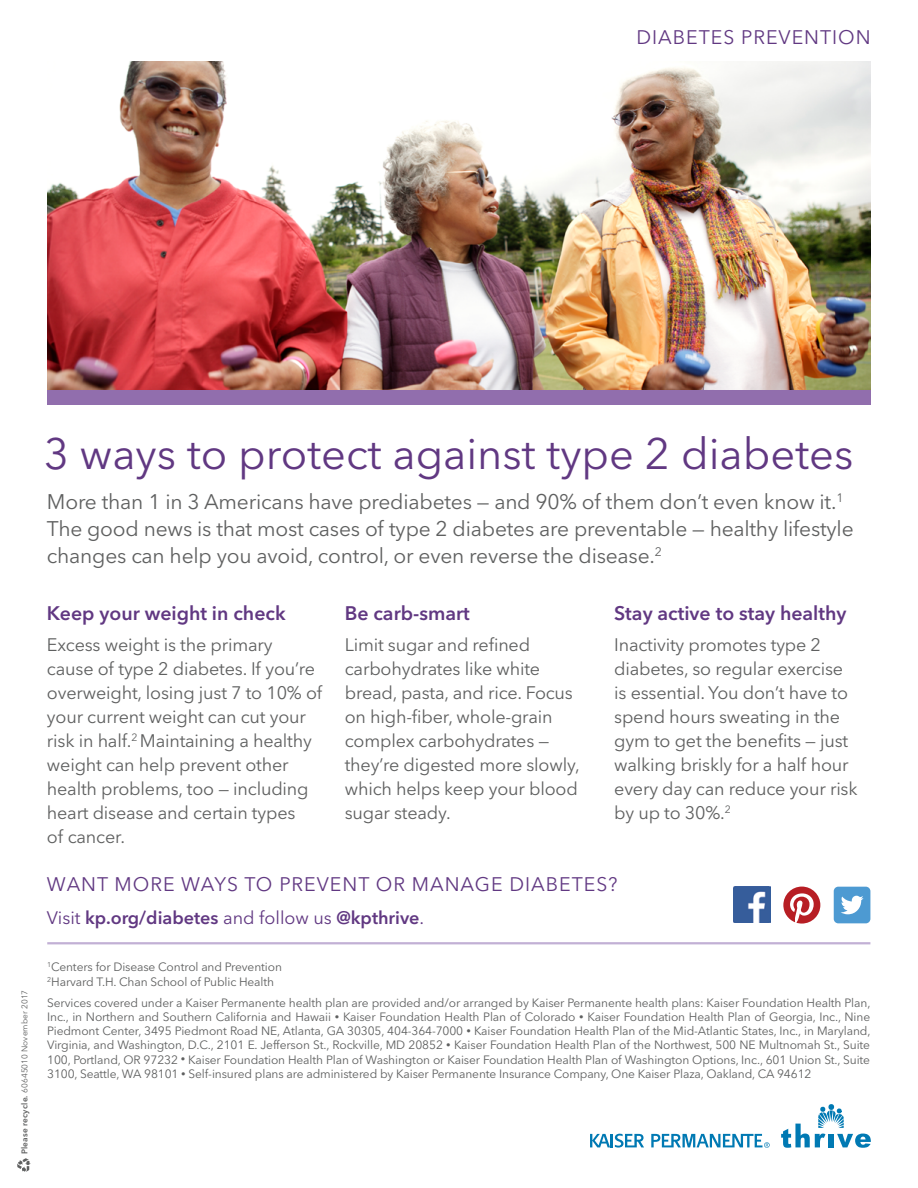
<style>
.page{position:relative;width:918px;height:1188px;background:#fff}
.page>*{position:absolute;margin:0;border:0;box-sizing:border-box;transform-origin:0 0}
.Headline{font:43.5px "Avenir Next LT Pro";color:#613882}
.Intro__paragraph{font:21px/27px "Avenir Next LT Pro";letter-spacing:-.01em;color:#5f6060}
.Subheads{font:600 19.5px "Avenir Next LT Pro";color:#613882}
.CTA_headline{font:19.5px "Avenir Next LT Pro";letter-spacing:.05em;color:#613882}
.Health_topic{font:19.5px "Avenir Next LT Pro";letter-spacing:.05em;color:#613882}
.Body{font:18px/24px "Avenir Next LT Pro";letter-spacing:-.01em;color:#5f6060}
.CTA{font:600 18px "Avenir Next LT Pro";color:#613882}
.Regions{font:12px/14.2px "Avenir Next LT Pro";letter-spacing:-.01em;color:#5f6060;text-align:justify}
.RecycleSlug{font:8.25px "Avenir Next LT Pro";letter-spacing:.02em;color:#5f6060}
.s1{font-weight:600}
.s2{font-weight:400}
.s3{font-size:9px}
</style>
<div class="page">
<img style="left:47px;top:61px;width:824px;height:329px">
<div style="left:47px;top:390px;width:824px;height:15px;background:#916ead"></div>
<img style="left:734px;top:887px;width:36px;height:36px">
<svg style="left:783px;top:887px;width:37px;height:37px"></svg>
<div style="left:834px;top:887px;width:36px;height:36px;background:#4d9ad2;border-radius:5px"></div>
<svg style="left:841px;top:896px;width:23px;height:18px"></svg>
<hr style="left:47px;top:942px;width:823px;height:2px;background:#c2b0d5">
<svg style="left:781px;top:1104px;width:90px;height:44px"></svg>
<svg style="left:590px;top:1134px;width:54px;height:14px"></svg>
<svg style="left:651px;top:1134px;width:119px;height:14px"></svg>
<svg style="left:17px;top:1158px;width:14px;height:14px"></svg>
<p class="Health_topic" style="left:636px;top:26px;width:236px">DIABETES PREVENTION</p>
<p class="RecycleSlug" style="left:20px;top:1154px;width:166px;rotate:-90deg"><span class="s1">Please recycle.</span> 60645010 November 2017</p>
<p class="Headline" style="left:44px;top:428px;width:811px">3 ways to protect against type 2 diabetes</p>
<p class="Intro__paragraph" style="left:47px;top:489px;width:808px">More than 1 in 3 Americans have prediabetes — and 90% of them don’t even know it.<sup>1<br></sup>The good news is that most cases of type 2 diabetes are preventable — healthy lifestyle changes can help you avoid, control, or even reverse the disease.<sup>2</sup></p>
<p class="Subheads" style="left:47px;top:602px;width:240px">Keep your weight in check</p>
<p class="Body" style="left:47px;top:633px;width:277px">Excess weight is the primary cause of type 2 diabetes. If you’re overweight, losing just 7 to 10% of your current weight can cut your risk in half.<sup>2</sup> Maintaining a healthy weight can help prevent other health problems, too — including heart disease and certain types<br>of cancer.</p>
<p class="Subheads" style="left:345px;top:602px;width:126px">Be carb-smart</p>
<p class="Body" style="left:345px;top:633px;width:236px">Limit sugar and refined carbohydrates like white bread, pasta, and rice. Focus on high-fiber, whole-grain complex carbohydrates — they’re digested more slowly, which helps keep your blood sugar steady.</p>
<p class="Subheads" style="left:614px;top:602px;width:234px">Stay active to stay healthy</p>
<p class="Body" style="left:614px;top:633px;width:245px">Inactivity promotes type 2 diabetes, so regular exercise is essential. You don’t have to spend hours sweating in the gym to get the benefits — just walking briskly for a half hour every day can reduce your risk by up to 30%.<sup>2</sup></p>
<p class="CTA_headline" style="left:47px;top:873px;width:572px">WANT MORE WAYS TO PREVENT OR MANAGE DIABETES?</p>
<p class="CTA" style="left:47px;top:906px;width:379px"><span class="s2">Visit</span> kp.org/diabetes <span class="s2">and follow us</span> @kpthrive<span class="s2">.</span></p>
<p class="Regions" style="left:47px;top:960px;width:236px"><sup>1</sup>Centers for Disease Control and Prevention</p>
<p class="Regions" style="left:47px;top:974px;width:228px"><sup>2</sup>Harvard T.H. Chan School of Public Health</p>
<p class="Regions" style="left:47px;top:995px;width:825px">Services covered under a Kaiser Permanente health plan are provided and/or arranged by Kaiser Permanente health plans: Kaiser Foundation Health Plan, Inc., in Northern and Southern California and Hawaii <span class="s3">•</span> Kaiser Foundation Health Plan of Colorado <span class="s3">•</span> Kaiser Foundation Health Plan of Georgia, Inc., Nine Piedmont Center, 3495 Piedmont Road NE, Atlanta, GA 30305, 404-364-7000 <span class="s3">•</span> Kaiser Foundation Health Plan of the Mid-Atlantic States, Inc., in Maryland, Virginia, and Washington, D.C., 2101 E. Jefferson St., Rockville, MD 20852 <span class="s3">•</span> Kaiser Foundation Health Plan of the Northwest, 500 NE Multnomah St., Suite 100, Portland, OR 97232 <span class="s3">•</span> Kaiser Foundation Health Plan of Washington or Kaiser Foundation Health Plan of Washington Options, Inc., 601 Union St., Suite 3100, Seattle, WA 98101 <span class="s3">•</span> Self-insured plans are administered by Kaiser Permanente Insurance Company, One Kaiser Plaza, Oakland, CA 94612</p>
</div>
